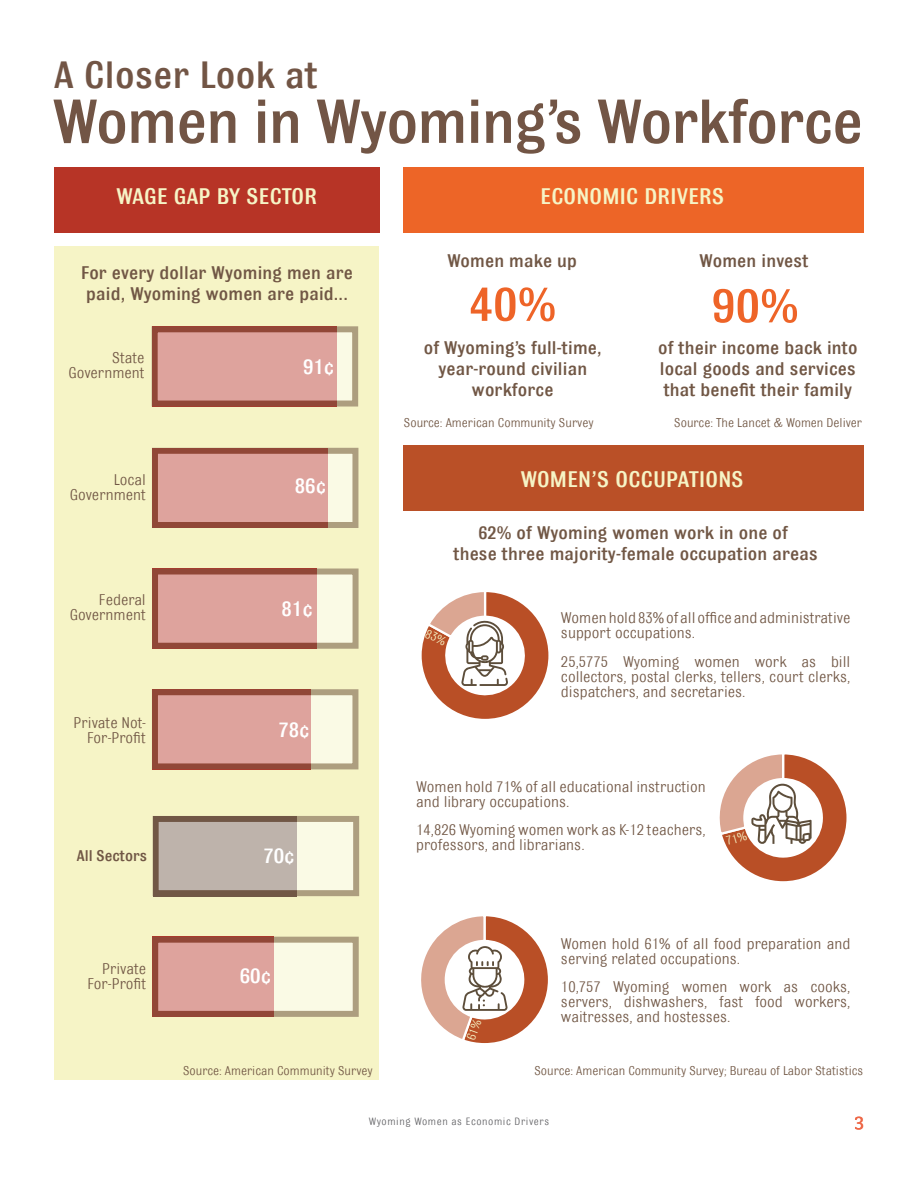
<style>
.page{position:relative;width:918px;height:1188px;background:#fff}
.page>*{position:absolute;margin:0;border:0;box-sizing:border-box;transform-origin:0 0}
.Heading_1{font:500 66px "Bulldog";letter-spacing:-.01em;color:#725545}
.Table_Body{font:500 51px "Bulldog";color:#ee6428}
.Heading_1-2{font:500 40.5px "Bulldog";letter-spacing:.01em;color:#725545}
.Table_Body-2{font:500 24px "Bulldog";letter-spacing:.01em;color:#f6f4c6}
.t1{font:500 22.5px "Bulldog";color:#fff}
.Table_Body-3{font:500 19.5px/21px "Bulldog";letter-spacing:.01em;color:#715745;text-align:center}
.TOC_Numeral{font:19.5px "Adelle";color:#ee6848}
.t2{font:16.5px/15px "Bulldog";color:#715745;text-align:right}
.t3{font:500 16.5px "Bulldog";color:#715745}
.t4{font:13.5px "Bulldog";color:#725845}
.Chart_Notes_and_Sour{font:11.25px "Bulldog";letter-spacing:.05em;color:#636366}
</style>
<div class="page">
<div style="left:54px;top:247px;width:325px;height:833px;background:#f6f4c6"></div>
<div style="left:403px;top:168px;width:461px;height:65px;background:#ed6527"></div>
<div style="left:54px;top:167px;width:325px;height:66px;background:#b73426"></div>
<svg style="left:153px;top:816px;width:206px;height:80px;background:#c0b6a8"></svg>
<svg style="left:152px;top:937px;width:207px;height:80px;background:#dab4a6"></svg>
<svg style="left:152px;top:689px;width:206px;height:80px;background:#d5a499"></svg>
<svg style="left:152px;top:448px;width:206px;height:80px;background:#d39d93"></svg>
<svg style="left:152px;top:326px;width:206px;height:81px;background:#d1988e"></svg>
<svg style="left:152px;top:569px;width:207px;height:80px;background:#d4a297"></svg>
<div style="left:403px;top:445px;width:461px;height:66px;background:#ba5027"></div>
<svg style="left:421px;top:592px;width:128px;height:127px"></svg>
<svg style="left:719px;top:754px;width:128px;height:128px"></svg>
<svg style="left:421px;top:916px;width:127px;height:127px"></svg>
<p class="Heading_1-2" style="left:54px;top:54px;width:265px">A Closer Look at</p>
<p class="Heading_1" style="left:53px;top:87px;width:812px">Women in Wyoming’s Workforce</p>
<p class="Table_Body-2" style="left:117px;top:184px;width:202px">WAGE GAP BY SECTOR</p>
<p class="Table_Body-2" style="left:540px;top:184px;width:185px">ECONOMIC DRIVERS</p>
<p class="Table_Body-3" style="left:81px;top:262px;width:273px;text-align:left">For every dollar Wyoming men are paid, Wyoming women are paid...</p>
<p class="t2" style="left:69px;top:351px;width:78px">State<br>Government</p>
<p class="t2" style="left:70px;top:473px;width:78px">Local<br>Government</p>
<p class="t2" style="left:70px;top:592px;width:78px">Federal<br>Government</p>
<p class="t2" style="left:74px;top:716px;width:74px">Private Not-<br>For-Profit</p>
<p class="t1" style="left:303px;top:355px;width:33px">91¢</p>
<p class="t1" style="left:295px;top:474px;width:33px">86¢</p>
<p class="t1" style="left:282px;top:597px;width:33px">81¢</p>
<p class="t1" style="left:278px;top:718px;width:33px">78¢</p>
<p class="t3" style="left:77px;top:847px;width:72px">All Sectors</p>
<p class="t1" style="left:263px;top:844px;width:33px">70¢</p>
<p class="t2" style="left:88px;top:961px;width:60px">Private<br>For-Profit</p>
<p class="t1" style="left:240px;top:964px;width:33px">60¢</p>
<p class="t4" style="left:183px;top:1063px;width:191px">Source: American Community Survey</p>
<p class="Table_Body-3" style="left:447px;top:250px;width:131px">Women make up</p>
<p class="Table_Body" style="left:469px;top:278px;width:88px">40%</p>
<p class="Table_Body-3" style="left:424px;top:338px;width:179px">of Wyoming’s full-time, year-round civilian workforce</p>
<p class="Table_Body-3" style="left:700px;top:250px;width:110px">Women invest</p>
<p class="Table_Body" style="left:712px;top:279px;width:88px">90%</p>
<p class="Table_Body-3" style="left:658px;top:338px;width:201px;text-align:justify">of their income back into local goods and services that benefit their family</p>
<p class="t4" style="left:404px;top:416px;width:191px">Source: American Community Survey</p>
<p class="t4" style="left:674px;top:416px;width:189px">Source: The Lancet &amp; Women Deliver</p>
<p class="Table_Body-2" style="left:521px;top:466px;width:224px">WOMEN’S OCCUPATIONS</p>
<p class="Table_Body-3" style="left:453px;top:522px;width:366px">62% of Wyoming women work in one of<br>these three majority-female occupation areas</p>
<p class="t2" style="left:561px;top:611px;width:291px;text-align:left">Women hold 83% of all office and administrative support occupations.</p>
<p class="t2" style="left:561px;top:655px;width:291px;text-align:justify">25,5775 Wyoming women work as bill collectors, postal clerks, tellers, court clerks, dispatchers, and secretaries.</p>
<p class="t2" style="left:416px;top:780px;width:291px;text-align:left">Women hold 71% of all educational instruction and library occupations.</p>
<p class="t2" style="left:416px;top:823px;width:291px;text-align:left">14,826 Wyoming women work as K-12 teachers, professors, and librarians.</p>
<p class="t2" style="left:561px;top:936px;width:291px;text-align:left">Women hold 61% of all food preparation and serving related occupations.</p>
<p class="t2" style="left:561px;top:980px;width:291px;text-align:justify">10,757 Wyoming women work as cooks, servers, dishwashers, fast food workers, waitresses, and hostesses.</p>
<p class="t4" style="left:534px;top:1063px;width:330px">Source: American Community Survey; Bureau of Labor Statistics</p>
<p class="Chart_Notes_and_Sour" style="left:369px;top:1116px;width:182px">Wyoming Women as Economic Drivers</p>
<p class="TOC_Numeral" style="left:854px;top:1109px;width:11px">3</p>
</div>
